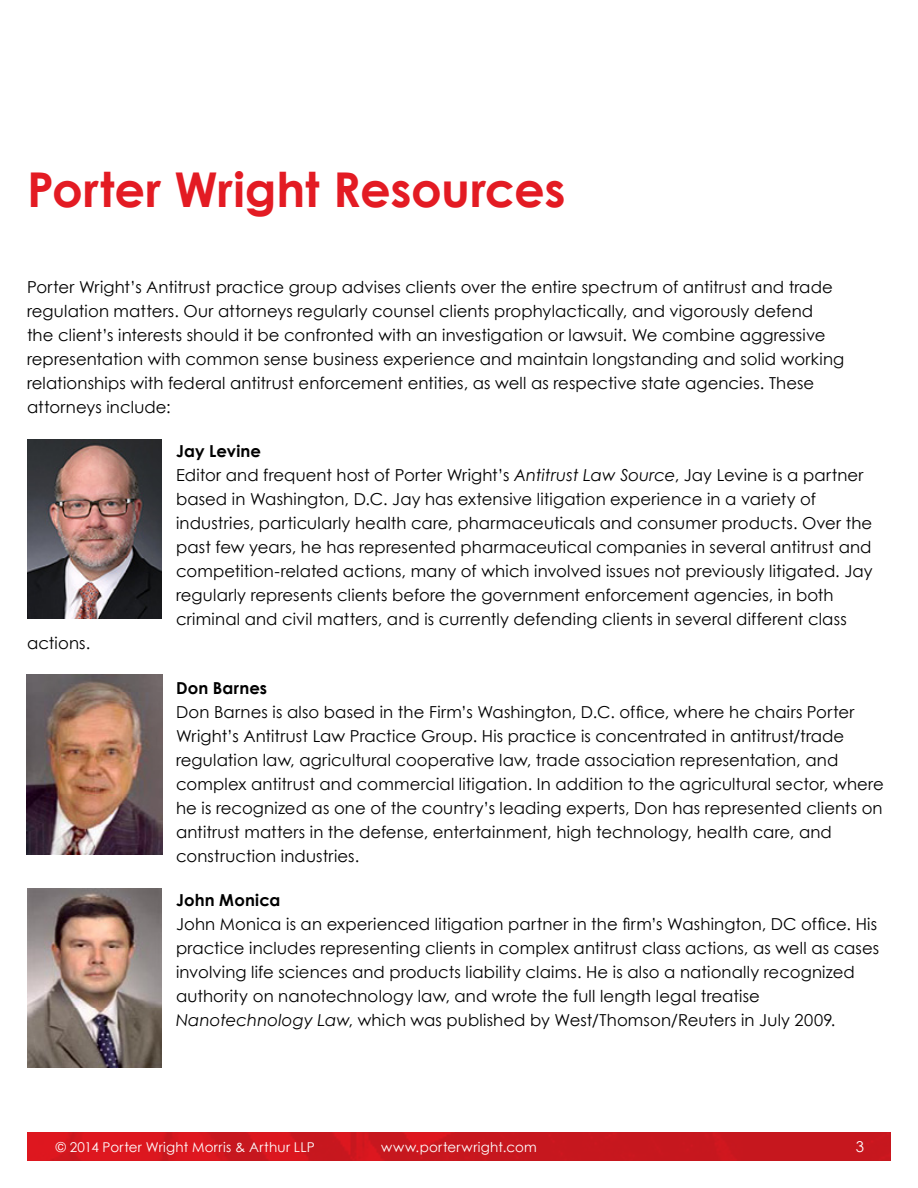
<style>
.page{position:relative;width:918px;height:1188px;background:#fff}
.page>*{position:absolute;margin:0;border:0;box-sizing:border-box;transform-origin:0 0}
.Blog_Post_Title{font:700 48px "Century Gothic";letter-spacing:-.005em;color:#e31b23}
.Subtitles{font:16.5px/24px "Century Gothic";letter-spacing:.01em;color:#000}
.Body_copy{font:16.5px/24px "Century Gothic";letter-spacing:.005em;color:#000}
.t1{font:15px "Century Gothic";color:#fff}
.t2{font:13.5px "Century Gothic";letter-spacing:.025em;color:#fff}
.s1{font-weight:700}
.s2{font-style:italic}
</style>
<div class="page">
<img style="left:27px;top:1132px;width:864px;height:29px">
<img style="left:27px;top:439px;width:135px;height:180px">
<img style="left:27px;top:675px;width:135px;height:180px">
<img style="left:27px;top:889px;width:135px;height:179px">
<p class="Blog_Post_Title" style="left:27px;top:154px;width:540px">Porter Wright Resources</p>
<p class="Body_copy" style="left:27px;top:275px;width:819px">Porter Wright’s Antitrust practice group advises clients over the entire spectrum of antitrust and trade regulation matters. Our attorneys regularly counsel clients prophylactically, and vigorously defend<br>the client’s interests should it be confronted with an investigation or lawsuit. We combine aggressive representation with common sense business experience and maintain longstanding and solid working relationships with federal antitrust enforcement entities, as well as respective state agencies. These attorneys include:</p>
<p class="Subtitles" style="left:176px;top:439px;width:698px"><span class="s1">Jay Levine<br></span>Editor and frequent host of Porter Wright’s <span class="s2">Antitrust Law Source</span>, Jay Levine is a partner based in Washington, D.C. Jay has extensive litigation experience in a variety of industries, particularly health care, pharmaceuticals and consumer products. Over the past few years, he has represented pharmaceutical companies in several antitrust and competition-related actions, many of which involved issues not previously litigated. Jay regularly represents clients before the government enforcement agencies, in both criminal and civil matters, and is currently defending clients in several different class</p>
<p class="Subtitles" style="left:27px;top:631px;width:65px">actions.</p>
<p class="Subtitles" style="left:176px;top:675px;width:709px"><span class="s1">Don Barnes<br></span>Don Barnes is also based in the Firm’s Washington, D.C. office, where he chairs Porter Wright’s Antitrust Law Practice Group. His practice is concentrated in antitrust/trade regulation law, agricultural cooperative law, trade association representation, and complex antitrust and commercial litigation. In addition to the agricultural sector, where he is recognized as one of the country’s leading experts, Don has represented clients on antitrust matters in the defense, entertainment, high technology, health care, and construction industries.</p>
<p class="Subtitles" style="left:176px;top:888px;width:705px"><span class="s1">John Monica<br></span>John Monica is an experienced litigation partner in the firm’s Washington, DC office. His practice includes representing clients in complex antitrust class actions, as well as cases involving life sciences and products liability claims. He is also a nationally recognized authority on nanotechnology law, and wrote the full length legal treatise <span class="s2">Nanotechnology Law</span>, which was published by West/Thomson/Reuters in July 2009.</p>
<p class="t2" style="left:56px;top:1137px;width:260px">© 2014 Porter Wright Morris &amp; Arthur LLP</p>
<p class="t2" style="left:381px;top:1137px;width:157px">www.porterwright.com</p>
<p class="t1" style="left:856px;top:1136px;width:10px">3</p>
</div>
